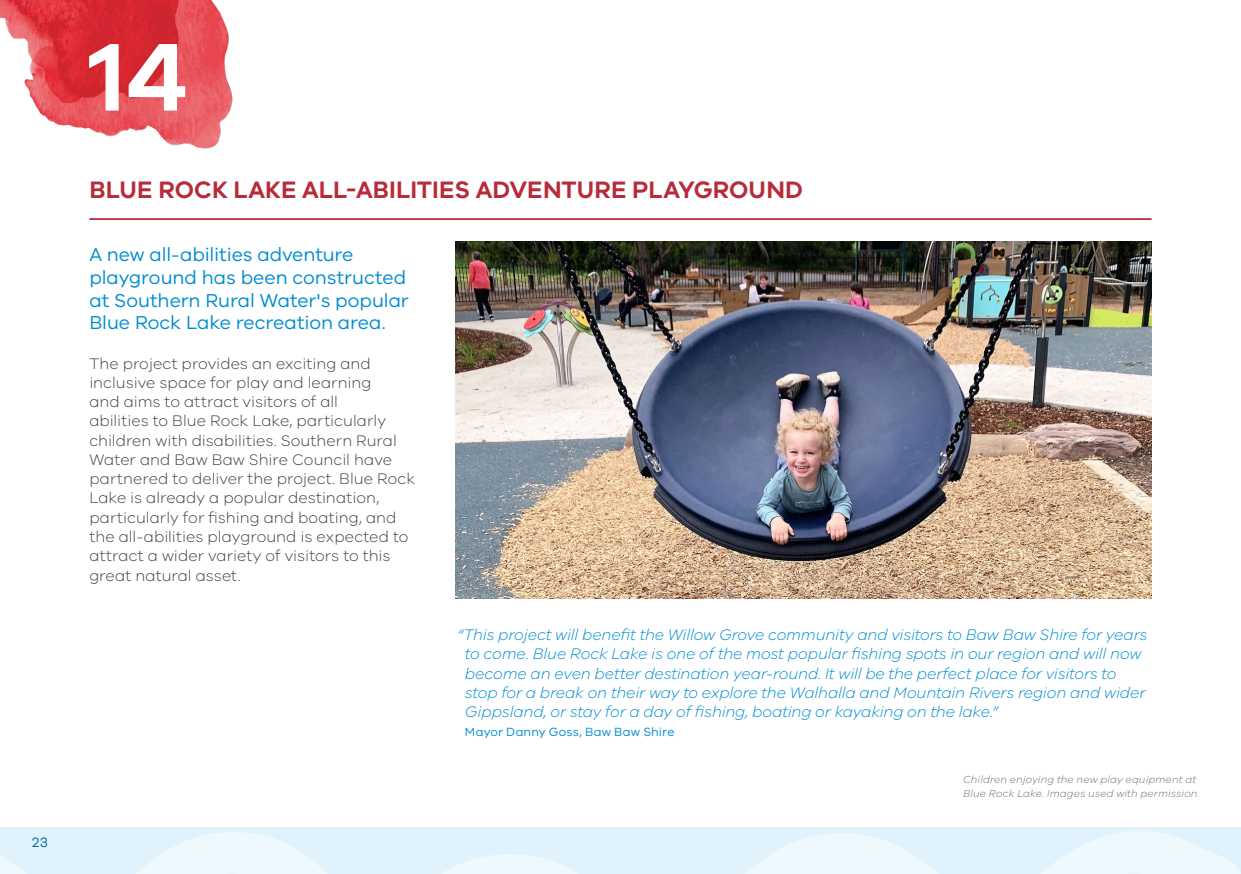
<style>
.page{position:relative;width:1241px;height:874px;background:#fff}
.page>*{position:absolute;margin:0;border:0;box-sizing:border-box;transform-origin:0 0}
.t1{font:600 99.23px "VIC";color:#fff}
.t2{font:600 24.5px "VIC";color:#b72b3a}
.t3{font:19.25px/22.8px "VIC";letter-spacing:-.005em;color:#008dd1}
.t4{font:300 15.75px/19.2px "VIC";color:#414042}
.t5{font:italic 300 15.75px/19.2px "VIC";letter-spacing:-.01em;color:#008dd1}
.t6{font:14px "VIC";color:#0063a5}
.t7{font:12.25px "VIC";letter-spacing:.01em;color:#008dd1}
.t8{font:italic 300 10.5px/14px "VIC";letter-spacing:.01em;color:#6d6e71}
</style>
<div class="page">
<img style="left:455px;top:242px;width:696px;height:356px">
<img style="left:0;top:0;width:233px;height:149px">
<svg style="left:0;top:827px;width:1240px;height:46px;background:#e4f4fc"></svg>
<hr style="left:89px;top:218px;width:1062px;height:2px;background:#b72b3a">
<p class="t6" style="left:32px;top:833px;width:17px">23</p>
<h1 class="t1" style="left:89px;top:17px;width:100px">14</h1>
<h2 class="t2" style="left:89px;top:175px;width:715px">BLUE ROCK LAKE ALL-ABILITIES ADVENTURE PLAYGROUND</h2>
<p class="t3" style="left:89px;top:242px;width:321px">A new all-abilities adventure playground has been constructed at Southern Rural Water's popular<br>Blue Rock Lake recreation area.</p>
<p class="t4" style="left:89px;top:353px;width:327px">The project provides an exciting and inclusive space for play and learning<br>and aims to attract visitors of all<br>abilities to Blue Rock Lake, particularly children with disabilities. Southern Rural Water and Baw Baw Shire Council have partnered to deliver the project. Blue Rock Lake is already a popular destination, particularly for fishing and boating, and the all-abilities playground is expected to attract a wider variety of visitors to this great natural asset.</p>
<p class="t5" style="left:465px;top:624px;width:684px;text-indent:-7px">“This project will benefit the Willow Grove community and visitors to Baw Baw Shire for years to come. Blue Rock Lake is one of the most popular fishing spots in our region and will now become an even better destination year-round. It will be the perfect place for visitors to stop for a break on their way to explore the Walhalla and Mountain Rivers region and wider Gippsland, or stay for a day of fishing, boating or kayaking on the lake.”</p>
<p class="t7" style="left:465px;top:724px;width:211px">Mayor Danny Goss, Baw Baw Shire</p>
<p class="t8" style="left:962px;top:771px;width:238px">Children enjoying the new play equipment at<br>Blue Rock Lake. Images used with permission.</p>
</div>
